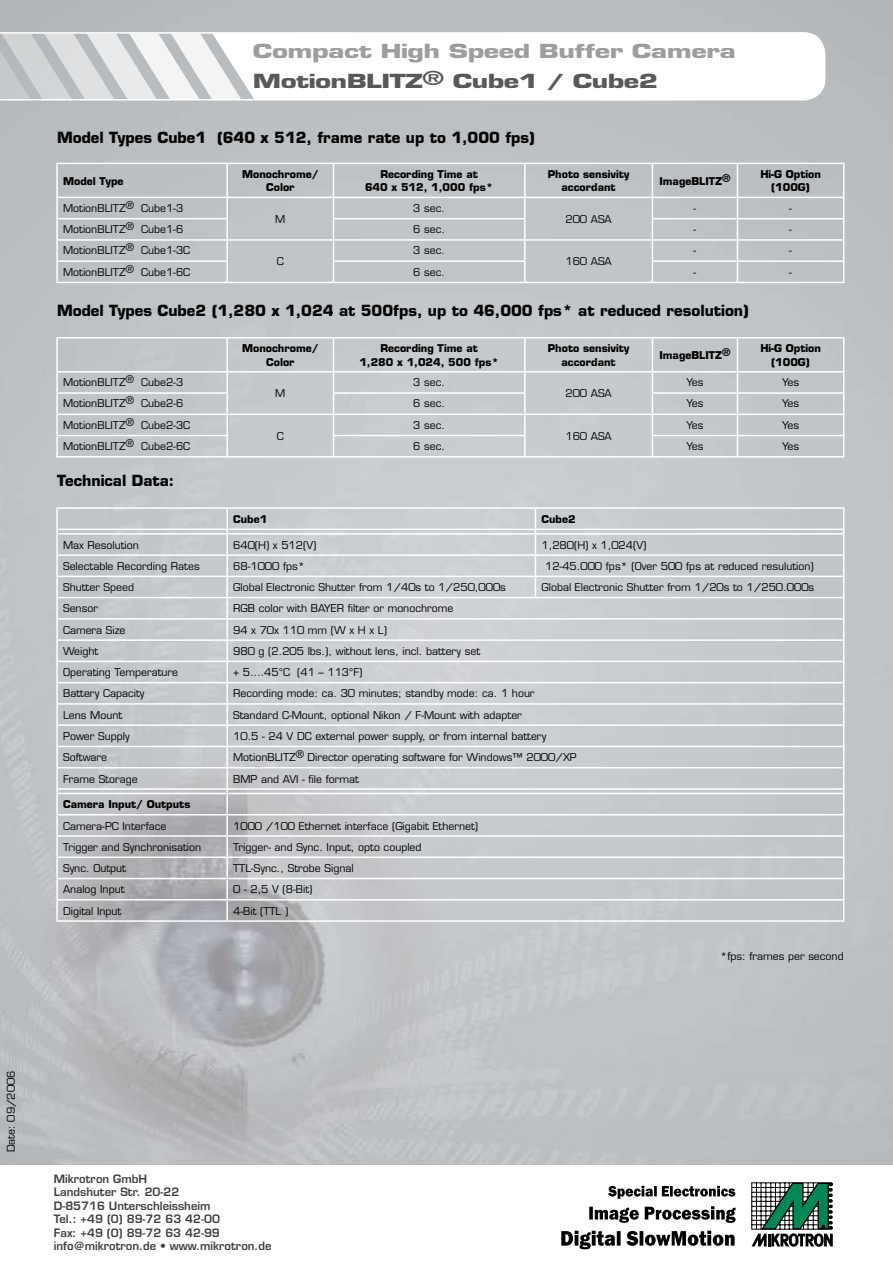
<style>
.page{position:relative;width:893px;height:1263px;background:#fff}
.page>*{position:absolute;margin:0;border:0;box-sizing:border-box;transform-origin:0 0}
.t1{font:700 18.9px "Eurostile";letter-spacing:-.02em;color:#9c9d9f;scale:1.43 1}
.t2{font:700 18.9px "Eurostile";letter-spacing:-.02em;color:#58585a;scale:1.43 1}
.t3{font:700 15px "Eurostile";color:#000}
.t4{font:600 11.25px/13.5px "Eurostile";color:#3e3e40}
.t5{font:10.5px "Eurostile";color:#000}
.t6{font:700 10.5px/13.5px "Eurostile";color:#000;text-align:center}
</style>
<div class="page">
<svg style="left:56px;top:241px;width:2px;height:19px"></svg>
<svg style="left:226px;top:241px;width:2px;height:19px"></svg>
<svg style="left:524px;top:241px;width:2px;height:19px"></svg>
<svg style="left:0;top:32px;width:824px;height:70px"></svg>
<svg style="left:56px;top:530px;width:2px;height:24px"></svg>
<svg style="left:226px;top:530px;width:2px;height:24px"></svg>
<svg style="left:56px;top:620px;width:2px;height:19px"></svg>
<svg style="left:226px;top:620px;width:2px;height:19px"></svg>
<svg style="left:56px;top:705px;width:2px;height:19px"></svg>
<svg style="left:226px;top:705px;width:2px;height:19px"></svg>
<svg style="left:56px;top:837px;width:2px;height:19px"></svg>
<svg style="left:226px;top:837px;width:2px;height:19px"></svg>
<svg style="left:843px;top:528px;width:1px;height:373px"></svg>
<svg style="left:608px;top:1186px;width:127px;height:13px"></svg>
<svg style="left:589px;top:1206px;width:147px;height:17px"></svg>
<svg style="left:561px;top:1231px;width:174px;height:18px"></svg>
<svg style="left:751px;top:1182px;width:82px;height:65px"></svg>
<h1 class="t1" style="left:253px;top:39px;width:339px">Compact High Speed Buffer Camera</h1>
<h1 class="t2" style="left:253px;top:69px;width:285px">MotionBLITZ® Cube1 / Cube2</h1>
<h2 class="t3" style="left:57px;top:128px;width:479px">Model Types Cube1 (640 x 512, frame rate up to 1,000 fps)</h2>
<p class="t6" style="left:63px;top:174px;width:62px">Model Type</p>
<p class="t6" style="left:242px;top:167px;width:78px">Monochrome/<br>Color</p>
<p class="t6" style="left:365px;top:167px;width:130px">Recording Time at<br>640 x 512, 1,000 fps*</p>
<p class="t6" style="left:548px;top:167px;width:83px">Photo sensivity accordant</p>
<p class="t6" style="left:659px;top:174px;width:72px">ImageBLITZ®</p>
<p class="t6" style="left:760px;top:167px;width:62px">Hi-G Option (100G)</p>
<p class="t5" style="left:63px;top:202px;width:122px">MotionBLITZ® Cube1-3</p>
<p class="t5" style="left:275px;top:213px;width:12px">M</p>
<p class="t5" style="left:413px;top:202px;width:33px">3 sec.</p>
<p class="t5" style="left:694px;top:202px;width:4px">-</p>
<p class="t5" style="left:789px;top:202px;width:4px">-</p>
<p class="t5" style="left:565px;top:213px;width:48px">200 ASA</p>
<p class="t5" style="left:63px;top:223px;width:122px">MotionBLITZ® Cube1-6</p>
<p class="t5" style="left:413px;top:223px;width:33px">6 sec.</p>
<p class="t5" style="left:694px;top:223px;width:4px">-</p>
<p class="t5" style="left:789px;top:223px;width:4px">-</p>
<p class="t5" style="left:63px;top:244px;width:129px">MotionBLITZ® Cube1-3C</p>
<p class="t5" style="left:277px;top:255px;width:8px">C</p>
<p class="t5" style="left:413px;top:244px;width:33px">3 sec.</p>
<p class="t5" style="left:694px;top:244px;width:4px">-</p>
<p class="t5" style="left:789px;top:244px;width:4px">-</p>
<p class="t5" style="left:565px;top:255px;width:48px">160 ASA</p>
<p class="t5" style="left:63px;top:265px;width:129px">MotionBLITZ® Cube1-6C</p>
<p class="t5" style="left:413px;top:265px;width:33px">6 sec.</p>
<p class="t5" style="left:694px;top:265px;width:4px">-</p>
<p class="t5" style="left:789px;top:265px;width:4px">-</p>
<h2 class="t3" style="left:57px;top:301px;width:693px">Model Types Cube2 (1,280 x 1,024 at 500fps, up to 46,000 fps* at reduced resolution)</h2>
<p class="t6" style="left:242px;top:342px;width:78px">Monochrome/<br>Color</p>
<p class="t6" style="left:359px;top:342px;width:141px">Recording Time at<br>1,280 x 1,024, 500 fps*</p>
<p class="t6" style="left:548px;top:342px;width:83px">Photo sensivity accordant</p>
<p class="t6" style="left:659px;top:348px;width:72px">ImageBLITZ®</p>
<p class="t6" style="left:760px;top:342px;width:62px">Hi-G Option (100G)</p>
<p class="t5" style="left:63px;top:376px;width:122px">MotionBLITZ® Cube2-3</p>
<p class="t5" style="left:275px;top:387px;width:12px">M</p>
<p class="t5" style="left:413px;top:376px;width:33px">3 sec.</p>
<p class="t5" style="left:686px;top:376px;width:19px">Yes</p>
<p class="t5" style="left:782px;top:376px;width:19px">Yes</p>
<p class="t5" style="left:565px;top:387px;width:48px">200 ASA</p>
<p class="t5" style="left:63px;top:397px;width:122px">MotionBLITZ® Cube2-6</p>
<p class="t5" style="left:413px;top:397px;width:33px">6 sec.</p>
<p class="t5" style="left:686px;top:397px;width:19px">Yes</p>
<p class="t5" style="left:782px;top:397px;width:19px">Yes</p>
<p class="t5" style="left:63px;top:418px;width:129px">MotionBLITZ® Cube2-3C</p>
<p class="t5" style="left:277px;top:430px;width:8px">C</p>
<p class="t5" style="left:413px;top:418px;width:33px">3 sec.</p>
<p class="t5" style="left:686px;top:418px;width:19px">Yes</p>
<p class="t5" style="left:782px;top:418px;width:19px">Yes</p>
<p class="t5" style="left:565px;top:430px;width:48px">160 ASA</p>
<p class="t5" style="left:63px;top:440px;width:129px">MotionBLITZ® Cube2-6C</p>
<p class="t5" style="left:413px;top:440px;width:33px">6 sec.</p>
<p class="t5" style="left:686px;top:440px;width:19px">Yes</p>
<p class="t5" style="left:782px;top:440px;width:19px">Yes</p>
<h2 class="t3" style="left:57px;top:471px;width:119px">Technical Data:</h2>
<p class="t6" style="left:233px;top:512px;width:36px">Cube1</p>
<p class="t6" style="left:541px;top:512px;width:36px">Cube2</p>
<p class="t5" style="left:63px;top:538px;width:77px">Max Resolution</p>
<p class="t5" style="left:233px;top:538px;width:85px">640(H) x 512(V)</p>
<p class="t5" style="left:541px;top:538px;width:106px">1,280(H) x 1,024(V)</p>
<p class="t5" style="left:63px;top:560px;width:138px">Selectable Recording Rates</p>
<p class="t5" style="left:233px;top:560px;width:73px">68-1000 fps*</p>
<p class="t5" style="left:545px;top:560px;width:270px">12-45.000 fps* (Over 500 fps at reduced resulution)</p>
<p class="t5" style="left:63px;top:581px;width:73px">Shutter Speed</p>
<p class="t5" style="left:233px;top:581px;width:274px">Global Electronic Shutter from 1/40s to 1/250,000s</p>
<p class="t5" style="left:541px;top:581px;width:274px">Global Electronic Shutter from 1/20s to 1/250.000s</p>
<p class="t5" style="left:63px;top:602px;width:36px">Sensor</p>
<p class="t5" style="left:233px;top:602px;width:222px">RGB color with BAYER filter or monochrome</p>
<p class="t5" style="left:63px;top:623px;width:64px">Camera Size</p>
<p class="t5" style="left:233px;top:623px;width:155px">94 x 70x 110 mm (W x H x L)</p>
<p class="t5" style="left:63px;top:645px;width:37px">Weight</p>
<p class="t5" style="left:233px;top:645px;width:249px">980 g (2.205 lbs.), without lens, incl. battery set</p>
<p class="t5" style="left:63px;top:666px;width:117px">Operating Temperature</p>
<p class="t5" style="left:233px;top:666px;width:131px">+ 5….45°C (41 – 113°F)</p>
<p class="t5" style="left:63px;top:687px;width:83px">Battery Capacity</p>
<p class="t5" style="left:233px;top:687px;width:303px">Recording mode: ca. 30 minutes; standby mode: ca. 1 hour</p>
<p class="t5" style="left:63px;top:708px;width:61px">Lens Mount</p>
<p class="t5" style="left:233px;top:708px;width:290px">Standard C-Mount, optional Nikon / F-Mount with adapter</p>
<p class="t5" style="left:63px;top:730px;width:68px">Power Supply</p>
<p class="t5" style="left:233px;top:730px;width:315px">10.5 - 24 V DC external power supply, or from internal battery</p>
<p class="t5" style="left:63px;top:751px;width:46px">Software</p>
<p class="t5" style="left:233px;top:751px;width:345px">MotionBLITZ® Director operating software for Windows™ 2000/XP</p>
<p class="t5" style="left:63px;top:772px;width:76px">Frame Storage</p>
<p class="t5" style="left:233px;top:772px;width:127px">BMP and AVI - file format</p>
<p class="t6" style="left:63px;top:798px;width:129px">Camera Input/ Outputs</p>
<p class="t5" style="left:63px;top:819px;width:105px">Camera-PC Interface</p>
<p class="t5" style="left:233px;top:819px;width:246px">1000 /100 Ethernet interface (Gigabit Ethernet)</p>
<p class="t5" style="left:63px;top:841px;width:140px">Trigger and Synchronisation</p>
<p class="t5" style="left:233px;top:841px;width:190px">Trigger- and Sync. Input, opto coupled</p>
<p class="t5" style="left:63px;top:862px;width:64px">Sync. Output</p>
<p class="t5" style="left:233px;top:862px;width:122px">TTL-Sync., Strobe Signal</p>
<p class="t5" style="left:63px;top:883px;width:63px">Analog Input</p>
<p class="t5" style="left:233px;top:883px;width:81px">0 - 2,5 V (8-Bit)</p>
<p class="t5" style="left:63px;top:904px;width:60px">Digital Input</p>
<p class="t5" style="left:233px;top:904px;width:57px">4-Bit (TTL )</p>
<p class="t5" style="left:720px;top:950px;width:125px">*fps: frames per second</p>
<p class="t5" style="left:5px;top:1152px;width:83px;rotate:-90deg">Date: 09/2006</p>
<p class="t4" style="left:54px;top:1172px;width:219px">Mikrotron GmbH<br>Landshuter Str. 20-22<br>D-85716 Unterschleissheim<br>Tel.: +49 (0) 89-72 63 42-00<br>Fax: +49 (0) 89-72 63 42-99 info@mikrotron.de • www.mikrotron.de</p>
</div>
